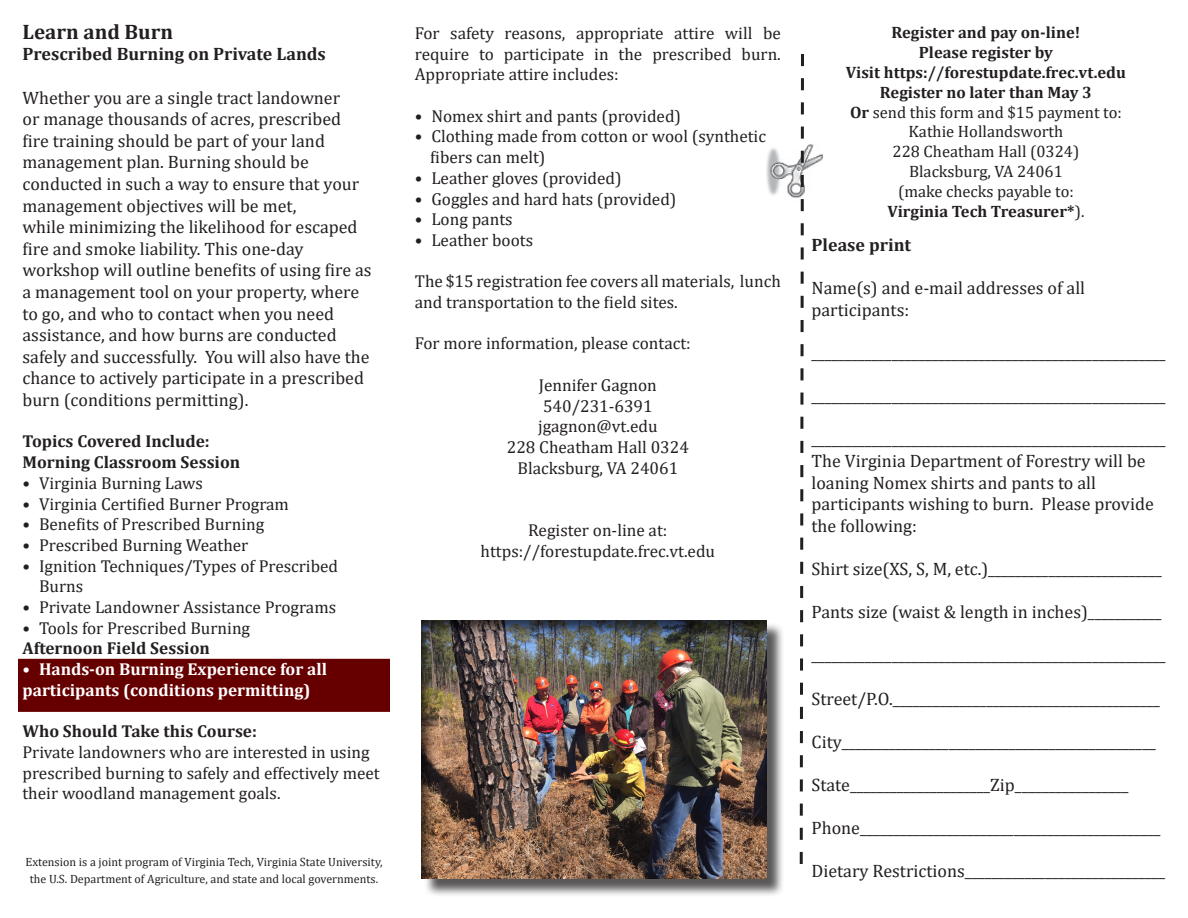
<style>
.page{position:relative;width:1188px;height:918px;background:#fff}
.page>*{position:absolute;margin:0;border:0;box-sizing:border-box;transform-origin:0 0}
.t1{font:700 21px "Cambria";color:#231f20}
.t2{font:18px/21.6px "Cambria";color:#231f20}
.t3{font:700 18px "Cambria";color:#231f20}
.t4{font:17.25px/20.7px "Cambria";color:#231f20}
.t5{font:700 17.25px "Cambria";color:#231f20}
.t6{font:700 17.25px/20.7px "Cambria";color:#fff}
.t7{font:700 16.5px "Cambria";color:#231f20}
.t8{font:16.5px "Cambria";color:#231f20}
.t9{font:12px/16.5px "Cambria";color:#231f20;text-align:center}
.s1{font-weight:700}
.s2{font-weight:400}
</style>
<div class="page">
<div style="left:18px;top:659px;width:372px;height:53px;background:#600"></div>
<img style="left:766px;top:144px;width:57px;height:54px">
<svg style="left:798px;top:54px;width:8px;height:810px"></svg>
<div style="left:424px;top:622px;width:361px;height:275px;background:#231f20;opacity:.75"></div>
<div style="left:406px;top:619px;width:375px;height:261px;background:#231f20;opacity:.75"></div>
<p class="t1" style="left:22px;top:17px;width:152px">Learn and Burn</p>
<p class="t3" style="left:22px;top:42px;width:305px">Prescribed Burning on Private Lands</p>
<p class="t2" style="left:22px;top:87px;width:338px">Whether you are a single tract landowner or manage thousands of acres, prescribed fire training should be part of your land management plan. Burning should be conducted in such a way to ensure that your management objectives will be met,</p>
<p class="t2" style="left:22px;top:216px;width:351px">while minimizing the likelihood for escaped fire and smoke liability. This one-day workshop will outline benefits of using fire as a management tool on your property, where to go, and who to contact when you need assistance, and how burns are conducted</p>
<p class="t2" style="left:22px;top:346px;width:349px">safely and successfully. You will also have the chance to actively participate in a prescribed burn (conditions permitting).</p>
<p class="t5" style="left:22px;top:429px;width:189px">Topics Covered Include:</p>
<p class="t5" style="left:22px;top:450px;width:219px">Morning Classroom Session</p>
<p class="t4" style="left:22px;top:473px;width:182px">• Virginia Burning Laws</p>
<p class="t4" style="left:22px;top:493px;width:268px">• Virginia Certified Burner Program</p>
<p class="t4" style="left:22px;top:514px;width:243px">• Benefits of Prescribed Burning</p>
<p class="t4" style="left:22px;top:535px;width:227px">• Prescribed Burning Weather</p>
<p class="t4" style="left:39px;top:555px;width:301px;text-indent:-17px">• Ignition Techniques/Types of Prescribed<br>Burns</p>
<p class="t4" style="left:22px;top:597px;width:315px">• Private Landowner Assistance Programs</p>
<p class="t4" style="left:22px;top:617px;width:229px">• Tools for Prescribed Burning</p>
<p class="t5" style="left:22px;top:636px;width:189px">Afternoon Field Session</p>
<p class="t6" style="left:22px;top:658px;width:306px">• Hands-on Burning Experience for all participants (conditions permitting)</p>
<p class="t5" style="left:22px;top:719px;width:236px">Who Should Take this Course:</p>
<p class="t4" style="left:22px;top:742px;width:359px">Private landowners who are interested in using prescribed burning to safely and effectively meet their woodland management goals.</p>
<p class="t9" style="left:25px;top:854px;width:359px">Extension is a joint program of Virginia Tech, Virginia State University, the U.S. Department of Agriculture, and state and local governments.</p>
<p class="t4" style="left:415px;top:23px;width:367px;text-align:justify">For safety reasons, appropriate attire will be require to participate in the prescribed burn.<br>Appropriate attire includes:</p>
<p class="t4" style="left:415px;top:105px;width:268px">• Nomex shirt and pants (provided)</p>
<p class="t4" style="left:430px;top:126px;width:338px;text-indent:-15px">• Clothing made from cotton or wool (synthetic fibers can melt)</p>
<p class="t4" style="left:415px;top:168px;width:208px">• Leather gloves (provided)</p>
<p class="t4" style="left:415px;top:188px;width:263px">• Goggles and hard hats (provided)</p>
<p class="t4" style="left:415px;top:209px;width:99px">• Long pants</p>
<p class="t4" style="left:415px;top:230px;width:120px">• Leather boots</p>
<p class="t4" style="left:415px;top:271px;width:367px">The $15 registration fee covers all materials, lunch and transportation to the field sites.</p>
<p class="t4" style="left:415px;top:333px;width:277px">For more information, please contact:</p>
<p class="t4" style="left:539px;top:375px;width:120px">Jennifer Gagnon</p>
<p class="t4" style="left:543px;top:395px;width:111px">540/231-6391</p>
<p class="t4" style="left:538px;top:416px;width:121px">jgagnon@vt.edu</p>
<p class="t4" style="left:507px;top:437px;width:184px">228 Cheatham Hall 0324</p>
<p class="t4" style="left:518px;top:457px;width:162px">Blacksburg, VA 24061</p>
<p class="t4" style="left:528px;top:519px;width:141px">Register on-line at:</p>
<p class="t4" style="left:481px;top:541px;width:236px">https://forestupdate.frec.vt.edu</p>
<p class="t7" style="left:892px;top:21px;width:190px">Register and pay on-line!</p>
<p class="t7" style="left:919px;top:41px;width:136px">Please register by</p>
<p class="t7" style="left:846px;top:61px;width:282px">Visit https://forestupdate.frec.vt.edu</p>
<p class="t7" style="left:880px;top:80px;width:213px">Register no later than May 3</p>
<p class="t8" style="left:850px;top:102px;width:273px"><span class="s1">Or</span> send this form and $15 payment to:</p>
<p class="t8" style="left:909px;top:122px;width:156px">Kathie Hollandsworth</p>
<p class="t8" style="left:893px;top:142px;width:188px">228 Cheatham Hall (0324)</p>
<p class="t8" style="left:909px;top:162px;width:155px">Blacksburg, VA 24061</p>
<p class="t8" style="left:898px;top:181px;width:177px">(make checks payable to:</p>
<p class="t7" style="left:887px;top:199px;width:198px">Virginia Tech Treasurer*<span class="s2">).</span></p>
<p class="t3" style="left:812px;top:232px;width:101px">Please print</p>
<p class="t2" style="left:812px;top:277px;width:275px">Name(s) and e-mail addresses of all</p>
<p class="t2" style="left:812px;top:299px;width:99px">participants:</p>
<p class="t2" style="left:812px;top:342px;width:355px">_____________________________________________________</p>
<p class="t2" style="left:812px;top:385px;width:355px">_____________________________________________________</p>
<p class="t2" style="left:812px;top:428px;width:355px">_____________________________________________________<br>The Virginia Department of Forestry will be loaning Nomex shirts and pants to all</p>
<p class="t2" style="left:812px;top:493px;width:344px">participants wishing to burn. Please provide the following:</p>
<p class="t2" style="left:812px;top:558px;width:352px">Shirt size(XS, S, M, etc.)__________________________</p>
<p class="t2" style="left:812px;top:601px;width:351px">Pants size (waist &amp; length in inches)___________</p>
<p class="t2" style="left:812px;top:644px;width:355px">_____________________________________________________</p>
<p class="t2" style="left:812px;top:688px;width:350px">Street/P.O.________________________________________</p>
<p class="t2" style="left:812px;top:731px;width:346px">City_______________________________________________</p>
<p class="t2" style="left:812px;top:774px;width:318px">State_____________________Zip_________________</p>
<p class="t2" style="left:812px;top:817px;width:351px">Phone_____________________________________________</p>
<p class="t2" style="left:812px;top:860px;width:355px">Dietary Restrictions______________________________</p>
</div>
